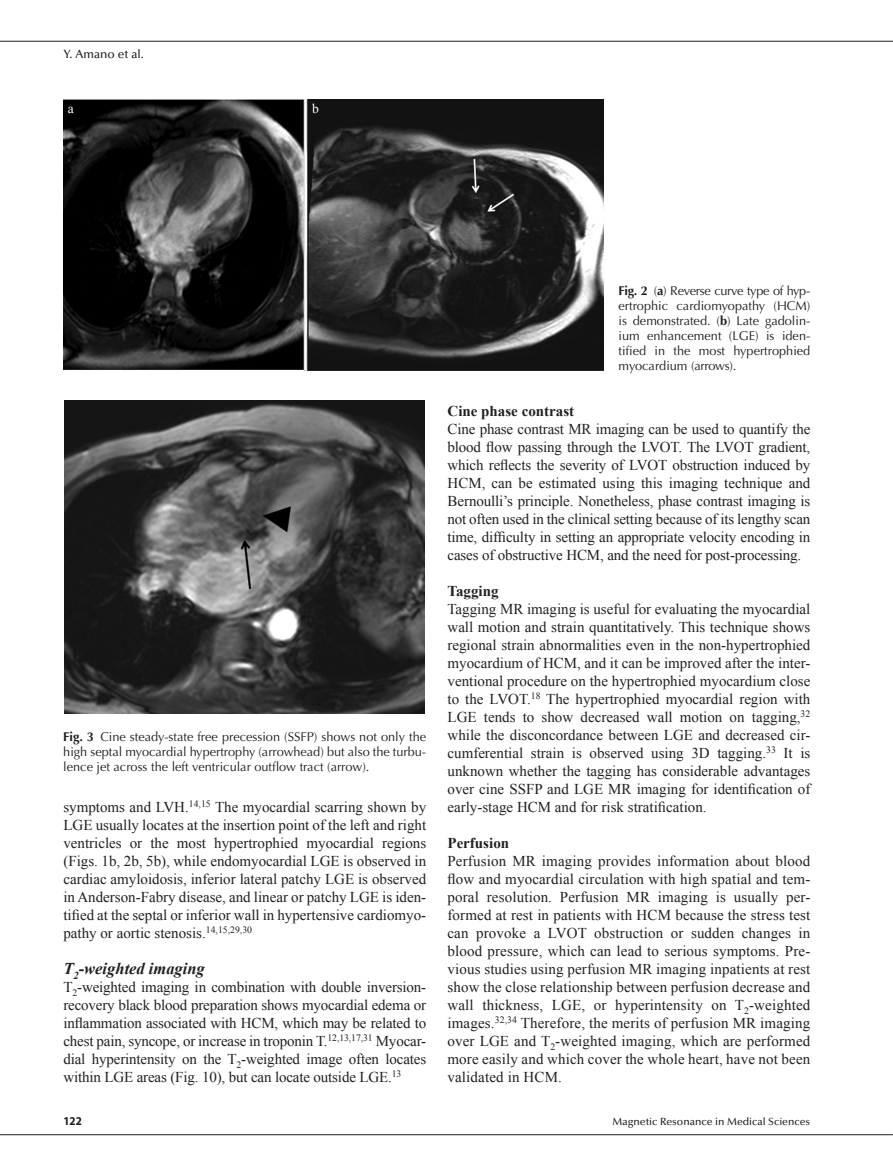
<style>
.page{position:relative;width:893px;height:1174px;background:#fff}
.page>*{position:absolute;margin:0;border:0;box-sizing:border-box;transform-origin:0 0}
.t1{font:italic 700 16.5px "Times New Roman";color:#231f20}
.Txf{font:15px/18px "Times New Roman";color:#231f20;text-align:justify}
.t2{font:700 15px "Times New Roman";color:#231f20}
.Txf-2{font:13.5px "Times New Roman";color:#fff}
.Table_Fig_Box_Title{font:12.75px/15px "Optima LT Std";color:#231f20;text-align:justify}
.t3{font:500 12px "Optima LT Std";color:#231f20}
.t4{font:700 semi-condensed 12px "Myriad Pro";color:#231f20}
.t5{font:500 10.5px "Optima LT Std";color:#231f20}
.s1{font-weight:700}
</style>
<div class="page">
<hr style="left:0;top:1134px;width:893px;height:1px;background:#231f20">
<hr style="left:0;top:41px;width:893px;height:1px;background:#231f20">
<img style="left:65px;top:400px;width:360px;height:314px">
<img style="left:63px;top:99px;width:540px;height:271px">
<p class="t3" style="left:63px;top:48px;width:82px">Y. Amano et al.</p>
<p class="Txf-2" style="left:68px;top:100px;width:7px">a</p>
<p class="Txf-2" style="left:312px;top:100px;width:8px">b</p>
<p class="Table_Fig_Box_Title" style="left:63px;top:729px;width:364px"><span class="s1">Fig. 3</span> Cine steady-state free precession (SSFP) shows not only the high septal myocardial hypertrophy (arrowhead) but also the turbu&shy;lence jet across the left ventricular outflow tract (arrow).</p>
<p class="Txf" style="left:63px;top:798px;width:364px">symptoms and LVH.<sup>14,15</sup> The myocardial scarring shown by LGE usually locates at the insertion point of the left and right ventricles or the most hypertrophied myocardial regions (Figs. 1b, 2b, 5b), while endomyocardial LGE is observed in cardiac amyloidosis, inferior lateral patchy LGE is observed in Anderson-Fabry disease, and linear or patchy LGE is iden&shy;tified at the septal or inferior wall in hypertensive cardiomyo&shy;pathy or aortic stenosis.<sup>14,15,29,30</sup></p>
<h2 class="t1" style="left:63px;top:957px;width:143px">T<sub>2</sub>-weighted imaging</h2>
<p class="Txf" style="left:63px;top:978px;width:364px">T<sub>2</sub>-weighted imaging in combination with double inversion&shy;recovery black blood preparation shows myocardial edema or inflammation associated with HCM, which may be related to chest pain, syncope, or increase in troponin T.<sup>12,13,17,31</sup> Myocar&shy;dial hyperintensity on the T<sub>2</sub>-weighted image often locates within LGE areas (Fig. 10), but can locate outside LGE.<sup>13</sup></p>
<p class="Table_Fig_Box_Title" style="left:618px;top:283px;width:193px"><span class="s1">Fig. 2</span> (<span class="s1">a</span>) Reverse curve type of hyp&shy;ertrophic cardiomyopathy (HCM) is demonstrated. (<span class="s1">b</span>) Late gadolin&shy;ium enhancement (LGE) is iden&shy;tified in the most hypertrophied myocardium (arrows).</p>
<h3 class="t2" style="left:447px;top:400px;width:128px">Cine phase contrast</h3>
<p class="Txf" style="left:447px;top:419px;width:364px">Cine phase contrast MR imaging can be used to quantify the blood flow passing through the LVOT. The LVOT gradient, which reflects the severity of LVOT obstruction induced by HCM, can be estimated using this imaging technique and Bernoulli’s principle. Nonetheless, phase contrast imaging is not often used in the clinical setting because of its lengthy scan time, difficulty in setting an appropriate velocity encoding in cases of obstructive HCM, and the need for post-processing.</p>
<h3 class="t2" style="left:447px;top:580px;width:53px">Tagging</h3>
<p class="Txf" style="left:447px;top:599px;width:364px">Tagging MR imaging is useful for evaluating the myocardial wall motion and strain quantitatively. This technique shows regional strain abnormalities even in the non-hypertrophied myocardium of HCM, and it can be improved after the inter&shy;ventional procedure on the hypertrophied myocardium close to the LVOT.<sup>18</sup> The hypertrophied myocardial region with LGE tends to show decreased wall motion on tagging,<sup>32 </sup>while the disconcordance between LGE and decreased cir&shy;cumferential strain is observed using 3D tagging.<sup>33</sup> It is unknown whether the tagging has considerable advantages over cine SSFP and LGE MR imaging for identification of early-stage HCM and for risk stratification.</p>
<h3 class="t2" style="left:447px;top:832px;width:63px">Perfusion</h3>
<p class="Txf" style="left:447px;top:851px;width:364px">Perfusion MR imaging provides information about blood flow and myocardial circulation with high spatial and tem&shy;poral resolution. Perfusion MR imaging is usually per&shy;formed at rest in patients with HCM because the stress test can provoke a LVOT obstruction or sudden changes in blood pressure, which can lead to serious symptoms. Pre&shy;vious studies using perfusion MR imaging inpatients at rest show the close relationship between perfusion decrease and wall thickness, LGE, or hyperintensity on T<sub>2</sub>-weighted images.<sup>32,34</sup> Therefore, the merits of perfusion MR imaging over LGE and T<sub>2</sub>-weighted imaging, which are performed more easily and which cover the whole heart, have not been validated in HCM.</p>
<p class="t4" style="left:63px;top:1114px;width:20px">122</p>
<p class="t5" style="left:612px;top:1115px;width:199px">Magnetic Resonance in Medical Sciences</p>
</div>
